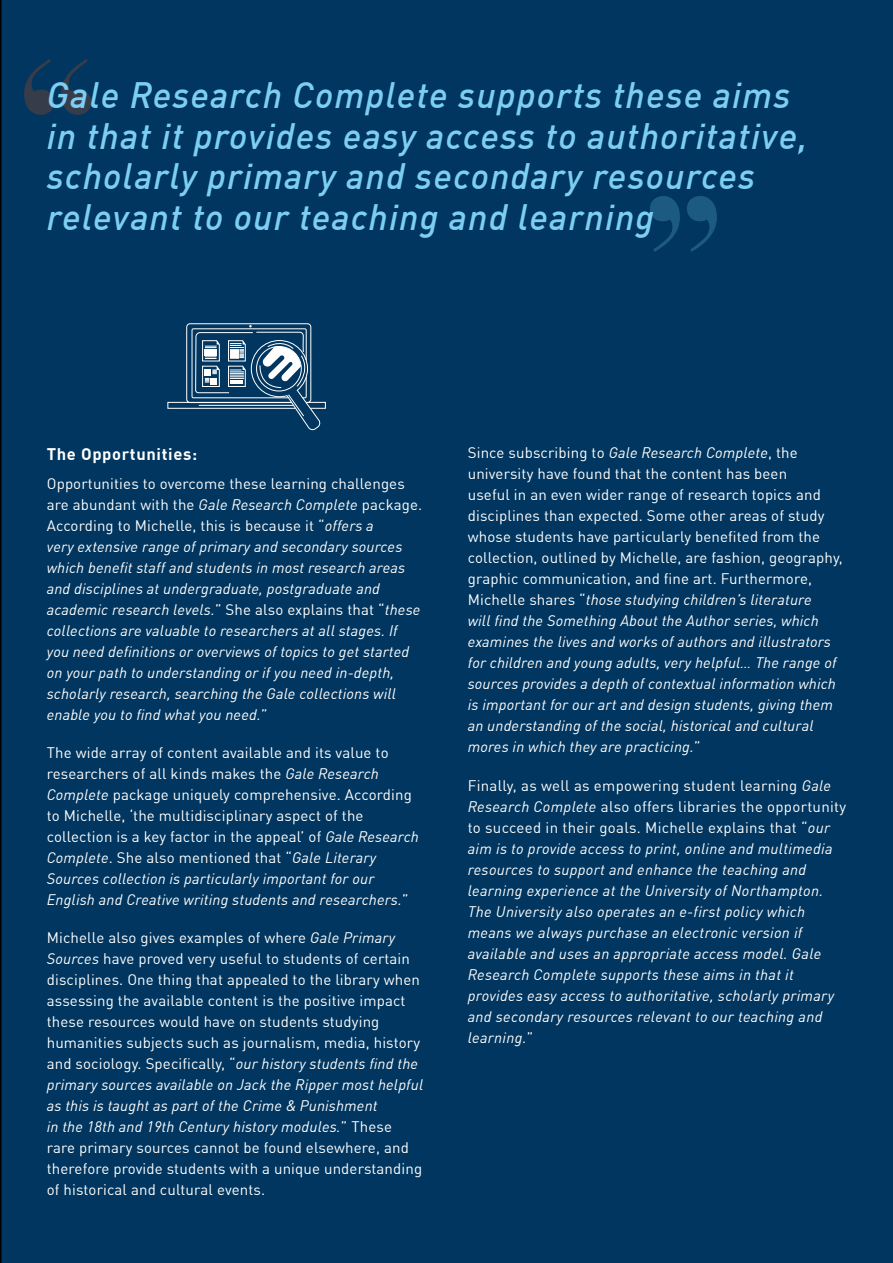
<style>
.page{position:relative;width:893px;height:1263px;background:#00365f}
.page>*{position:absolute;margin:0;border:0;box-sizing:border-box;transform-origin:0 0}
.t1{font:700 178.5px "Didot";color:#e9500e}
.t2{font:700 178.5px "Didot";color:#7ccef3}
.t3{font:italic 500 36px/40.5px "DIN Offc";letter-spacing:.03em;color:#7ccef3}
.Section_Header{font:700 16.5px "DIN Offc";letter-spacing:.04em;color:#fff}
.Copy{font:italic 15px/21px "DIN Offc";letter-spacing:.01em;color:#fff}
.Copy-2{font:15px/21px "DIN Offc";letter-spacing:.01em;color:#fff}
.s1{font-style:normal}
.s2{font-style:italic}
</style>
<div class="page">
<svg style="left:167px;top:323px;width:159px;height:108px;background:#315d7e"></svg>
<h1 class="t1" style="left:16px;top:14px;width:84px">“</h1>
<p class="t3" style="left:47px;top:75px;width:762px">Gale Research Complete supports these aims in that it provides easy access to authoritative, scholarly primary and secondary resources relevant to our teaching and learning</p>
<h1 class="t2" style="left:642px;top:151px;width:84px">”</h1>
<p class="Section_Header" style="left:47px;top:443px;width:152px">The Opportunities:</p>
<p class="Copy" style="left:47px;top:473px;width:377px"><span class="s1">Opportunities to overcome these learning challenges are abundant with the</span> Gale Research Complete <span class="s1">package.<br>According to Michelle, this is because it “</span>offers a<br>very extensive range of primary and secondary sources which benefit staff and students in most research areas and disciplines at undergraduate, postgraduate and academic research levels.<span class="s1">” She also explains that “</span>these collections are valuable to researchers at all stages. If you need definitions or overviews of topics to get started on your path to understanding or if you need in-depth, scholarly research, searching the Gale collections will enable you to find what you need.<span class="s1">”</span></p>
<p class="Copy-2" style="left:47px;top:742px;width:374px">The wide array of content available and its value to researchers of all kinds makes the <span class="s2">Gale Research Complete</span> package uniquely comprehensive. According to Michelle, ‘the multidisciplinary aspect of the collection is a key factor in the appeal’ of <span class="s2">Gale Research Complete</span>. She also mentioned that “<span class="s2">Gale Literary Sources collection is particularly important for our English and Creative writing students and researchers.</span>”</p>
<p class="Copy-2" style="left:47px;top:927px;width:378px">Michelle also gives examples of where <span class="s2">Gale Primary Sources</span> have proved very useful to students of certain disciplines. One thing that appealed to the library when assessing the available content is the positive impact these resources would have on students studying humanities subjects such as journalism, media, history and sociology. Specifically, “<span class="s2">our history students find the primary sources available on Jack the Ripper most helpful as this is taught as part of the Crime &amp; Punishment<br>in the 18th and 19th Century history modules.</span>” These rare primary sources cannot be found elsewhere, and therefore provide students with a unique understanding of historical and cultural events.</p>
<p class="Copy" style="left:468px;top:443px;width:377px"><span class="s1">Since subscribing to</span> Gale Research Complete<span class="s1">, the university have found that the content has been<br>useful in an even wider range of research topics and disciplines than expected. Some other areas of study whose students have particularly benefited from the collection, outlined by Michelle, are fashion, geography, graphic communication, and fine art. Furthermore, Michelle shares “</span>those studying children’s literature<br>will find the Something About the Author series, which examines the lives and works of authors and illustrators for children and young adults, very helpful… The range of sources provides a depth of contextual information which is important for our art and design students, giving them an understanding of the social, historical and cultural mores in which they are practicing.<span class="s1">”</span></p>
<p class="Copy" style="left:468px;top:775px;width:380px"><span class="s1">Finally, as well as empowering student learning</span> Gale Research Complete <span class="s1">also offers libraries the opportunity to succeed in their goals. Michelle explains that “</span>our aim is to provide access to print, online and multimedia resources to support and enhance the teaching and learning experience at the University of Northampton.<br>The University also operates an e-first policy which means we always purchase an electronic version if available and uses an appropriate access model. Gale Research Complete supports these aims in that it provides easy access to authoritative, scholarly primary and secondary resources relevant to our teaching and learning.<span class="s1">”</span></p>
</div>
